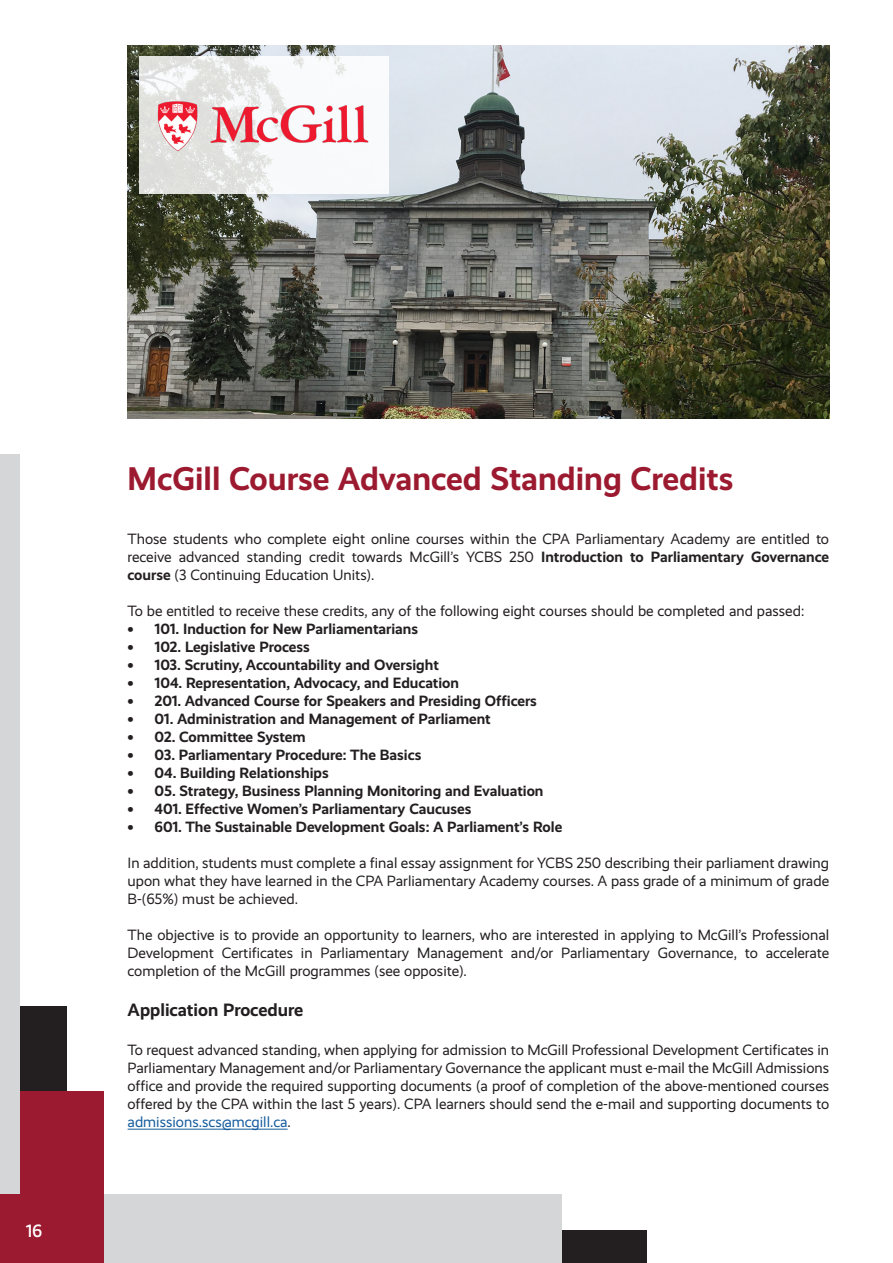
<style>
.page{position:relative;width:893px;height:1263px;background:#fff}
.page>*{position:absolute;margin:0;border:0;box-sizing:border-box;transform-origin:0 0}
.t1{font:700 33px "Realist";color:#9c1a30}
.t2{font:700 18px "Realist";color:#231f20}
.t3{font:500 18px "Realist";color:#fff}
.t4{font:15px/18px "Realist";color:#231f20;text-align:justify}
.t5{font:700 15px "Realist";color:#231f20}
.s1{font-weight:700}
.s2{color:#175d9e}
</style>
<div class="page">
<div style="left:420px;top:1230px;width:226px;height:33px;background:#231f20"></div>
<div style="left:34px;top:1194px;width:527px;height:69px;background:#d5d6d8"></div>
<div style="left:0;top:1006px;width:67px;height:257px;background:#231f20"></div>
<div style="left:0;top:1091px;width:104px;height:172px;background:#9c1a30"></div>
<div style="left:0;top:454px;width:19px;height:740px;background:#d5d6d8"></div>
<hr style="left:128px;top:1129px;width:160px;height:1px;background:#175d9e">
<img style="left:128px;top:46px;width:701px;height:372px">
<svg style="left:139px;top:57px;width:249px;height:137px"></svg>
<img style="left:139px;top:85px;width:249px;height:81px">
<p class="t3" style="left:26px;top:1220px;width:18px">16</p>
<p class="t1" style="left:128px;top:459px;width:607px">McGill Course Advanced Standing Credits</p>
<p class="t4" style="left:128px;top:530px;width:703px">Those students who complete eight online courses within the CPA Parliamentary Academy are entitled to receive advanced standing credit towards McGill’s YCBS 250 <span class="s1">Introduction to Parliamentary Governance course</span> (3 Continuing Education Units).</p>
<p class="t4" style="left:128px;top:602px;width:678px">To be entitled to receive these credits, any of the following eight courses should be completed and passed:</p>
<p class="t5" style="left:128px;top:620px;width:292px">• 101. Induction for New Parliamentarians</p>
<p class="t5" style="left:128px;top:638px;width:184px">• 102. Legislative Process</p>
<p class="t5" style="left:128px;top:656px;width:313px">• 103. Scrutiny, Accountability and Oversight</p>
<p class="t5" style="left:128px;top:674px;width:333px">• 104. Representation, Advocacy, and Education</p>
<p class="t5" style="left:128px;top:692px;width:411px">• 201. Advanced Course for Speakers and Presiding Officers</p>
<p class="t5" style="left:128px;top:710px;width:365px">• 01. Administration and Management of Parliament</p>
<p class="t5" style="left:128px;top:728px;width:180px">• 02. Committee System</p>
<p class="t5" style="left:128px;top:746px;width:295px">• 03. Parliamentary Procedure: The Basics</p>
<p class="t5" style="left:128px;top:764px;width:203px">• 04. Building Relationships</p>
<p class="t5" style="left:128px;top:782px;width:417px">• 05. Strategy, Business Planning Monitoring and Evaluation</p>
<p class="t5" style="left:128px;top:800px;width:345px">• 401. Effective Women’s Parliamentary Caucuses</p>
<p class="t5" style="left:128px;top:818px;width:436px">• 601. The Sustainable Development Goals: A Parliament’s Role</p>
<p class="t4" style="left:128px;top:854px;width:703px">In addition, students must complete a final essay assignment for YCBS 250 describing their parliament drawing upon what they have learned in the CPA Parliamentary Academy courses. A pass grade of a minimum of grade B-(65%) must be achieved.</p>
<p class="t4" style="left:128px;top:926px;width:703px">The objective is to provide an opportunity to learners, who are interested in applying to McGill’s Professional Development Certificates in Parliamentary Management and/or Parliamentary Governance, to accelerate completion of the McGill programmes (see opposite).</p>
<p class="t2" style="left:128px;top:999px;width:177px">Application Procedure</p>
<p class="t4" style="left:128px;top:1041px;width:703px">To request advanced standing, when applying for admission to McGill Professional Development Certificates in Parliamentary Management and/or Parliamentary Governance the applicant must e-mail the McGill Admissions office and provide the required supporting documents (a proof of completion of the above-mentioned courses offered by the CPA within the last 5 years). CPA learners should send the e-mail and supporting documents to <span class="s2">admissions.scs@mcgill.ca</span>.</p>
</div>
